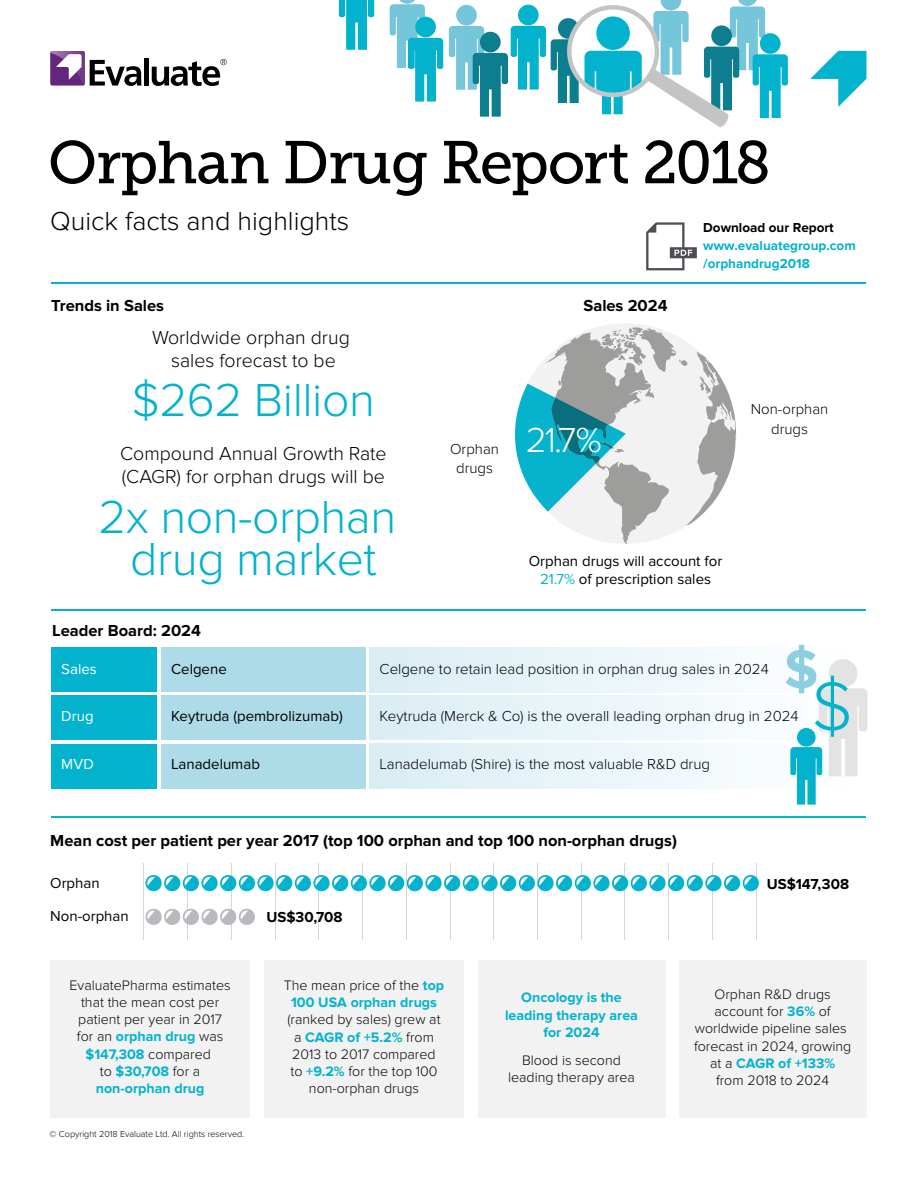
<style>
.page{position:relative;width:918px;height:1188px;background:#fff}
.page>*{position:absolute;margin:0;border:0;box-sizing:border-box;transform-origin:0 0}
.t1{font:300 70.5px "Proxima Nova";color:#03b3cd}
.t2{font:60px "Museo Slab 500";letter-spacing:-.02em;color:#000}
.t3{font:700 55.95px "Proxima Nova";color:#8dcee0}
.t4{font:300 48px/42px "Proxima Nova";letter-spacing:-.01em;color:#03b3cd;text-align:center}
.t5{font:300 36px "Proxima Nova";color:#fff}
.t6{font:300 27px "Proxima Nova";color:#000}
.t7{font:300 19.5px/23.4px "Proxima Nova";color:#000;text-align:center}
.t8{font:700 16.5px "Proxima Nova";color:#000}
.t9{font:300 15px/19.5px "Proxima Nova";color:#000;text-align:center}
.t10{font:15px/18px "Proxima Nova";color:#000;text-align:center}
.t11{font:700 15px "Proxima Nova";color:#000}
.t12{font:15px "Proxima Nova";color:#fff}
.t13{font:300 14.25px/17.2px "Proxima Nova";color:#060508;text-align:center}
.t14{font:700 14.25px/17.2px "Proxima Nova";color:#03b3cd;text-align:center}
.t15{font:700 13.5px/18px "Proxima Nova";color:#03b3cd}
.t16{font:700 13.5px "Proxima Nova";color:#000}
.t17{font:300 9px "Proxima Nova";color:#000}
.s1{color:#03b3cd}
.s2{font-weight:700;color:#03b3cd}
.s3{font-weight:300;color:#060508}
</style>
<div class="page">
<svg style="left:390px;top:0;width:53px;height:102px"></svg>
<svg style="left:339px;top:0;width:35px;height:50px"></svg>
<div style="left:370px;top:647px;width:495px;height:45px;background:linear-gradient(to right,#d9edf4,#fff)"></div>
<div style="left:51px;top:695px;width:106px;height:45px;background:#03b3cd"></div>
<div style="left:161px;top:695px;width:204px;height:45px;background:#aedbe8"></div>
<svg style="left:370px;top:695px;width:352px;height:45px"></svg>
<div style="left:51px;top:744px;width:106px;height:44px;background:#03b3cd"></div>
<div style="left:161px;top:744px;width:204px;height:44px;background:#aedbe8"></div>
<svg style="left:370px;top:744px;width:352px;height:44px"></svg>
<svg style="left:810px;top:51px;width:56px;height:56px"></svg>
<svg style="left:90px;top:60px;width:51px;height:26px"></svg>
<div style="left:144px;top:58px;width:5px;height:28px;background:#000"></div>
<svg style="left:50px;top:51px;width:35px;height:35px"></svg>
<svg style="left:56px;top:54px;width:26px;height:26px"></svg>
<svg style="left:152px;top:59px;width:75px;height:27px"></svg>
<hr style="left:51px;top:609px;width:814px;height:2px;background:#03b3cd">
<hr style="left:51px;top:282px;width:814px;height:1px;background:#03b3cd">
<hr style="left:51px;top:816px;width:814px;height:2px;background:#03b3cd">
<div style="left:51px;top:647px;width:106px;height:45px;background:#03b3cd"></div>
<div style="left:161px;top:647px;width:204px;height:45px;background:#aedbe8"></div>
<hr style="left:143px;top:863px;width:1px;height:76px;background:#d7d5d9">
<hr style="left:231px;top:863px;width:1px;height:76px;background:#d7d5d9">
<hr style="left:187px;top:863px;width:1px;height:76px;background:#d7d5d9">
<hr style="left:318px;top:863px;width:1px;height:76px;background:#d7d5d9">
<hr style="left:275px;top:863px;width:1px;height:76px;background:#d7d5d9">
<hr style="left:406px;top:863px;width:1px;height:76px;background:#d7d5d9">
<hr style="left:362px;top:863px;width:1px;height:76px;background:#d7d5d9">
<hr style="left:493px;top:863px;width:1px;height:76px;background:#d7d5d9">
<hr style="left:450px;top:863px;width:1px;height:76px;background:#d7d5d9">
<hr style="left:668px;top:863px;width:1px;height:76px;background:#d7d5d9">
<hr style="left:625px;top:863px;width:1px;height:76px;background:#d7d5d9">
<hr style="left:537px;top:863px;width:1px;height:76px;background:#d7d5d9">
<hr style="left:712px;top:863px;width:1px;height:76px;background:#d7d5d9">
<hr style="left:581px;top:863px;width:1px;height:76px;background:#d7d5d9">
<hr style="left:756px;top:863px;width:1px;height:76px;background:#d7d5d9">
<svg style="left:515px;top:327px;width:221px;height:217px"></svg>
<div style="left:264px;top:960px;width:200px;height:158px;background:#f2f2f2"></div>
<div style="left:679px;top:960px;width:187px;height:158px;background:#f2f2f2"></div>
<div style="left:478px;top:960px;width:187px;height:158px;background:#f2f2f2"></div>
<svg style="left:145px;top:908px;width:110px;height:17px"></svg>
<svg style="left:145px;top:874px;width:614px;height:18px"></svg>
<svg style="left:646px;top:222px;width:51px;height:48px"></svg>
<svg style="left:449px;top:0;width:339px;height:127px"></svg>
<div style="left:829px;top:659px;width:28px;height:29px;background:#e3e3e3;border-radius:50%"></div>
<svg style="left:790px;top:688px;width:77px;height:117px"></svg>
<div style="left:50px;top:960px;width:200px;height:158px;background:#f2f2f2"></div>
<h2 class="t2" style="left:48px;top:129px;width:725px">Orphan Drug Report 2018</h2>
<h3 class="t6" style="left:50px;top:206px;width:301px">Quick facts and highlights</h3>
<p class="t16" style="left:703px;top:219px;width:132px">Download our Report</p>
<p class="t15" style="left:703px;top:236px;width:154px">www.evaluategroup.com /orphandrug2018</p>
<p class="t8" style="left:51px;top:296px;width:114px">Trends in Sales</p>
<p class="t8" style="left:583px;top:296px;width:86px">Sales 2024</p>
<h3 class="t7" style="left:152px;top:326px;width:199px">Worldwide orphan drug sales forecast to be</h3>
<h3 class="t4" style="left:132px;top:380px;width:244px">$262 Billion</h3>
<h3 class="t7" style="left:120px;top:442px;width:268px;text-align:left">Compound Annual Growth Rate (CAGR) for orphan drugs will be</h3>
<h3 class="t4" style="left:98px;top:496px;width:299px">2x non-orphan drug market</h3>
<p class="t8" style="left:52px;top:621px;width:150px">Leader Board: 2024</p>
<p class="t9" style="left:450px;top:439px;width:50px">Orphan drugs</p>
<h3 class="t5" style="left:526px;top:419px;width:77px">21.7%</h3>
<p class="t10" style="left:529px;top:552px;width:195px">Orphan drugs will account for<br><span class="s1">21.7%</span> of prescription sales</p>
<p class="t9" style="left:751px;top:400px;width:79px">Non-orphan drugs</p>
<h3 class="t3" style="left:784px;top:637px;width:36px">$</h3>
<p class="t12" style="left:61px;top:660px;width:37px">Sales</p>
<p class="t10" style="left:171px;top:660px;width:57px">Celgene</p>
<p class="t9" style="left:380px;top:659px;width:391px">Celgene to retain lead position in orphan drug sales in 2024</p>
<h1 class="t1" style="left:812px;top:666px;width:43px">$</h1>
<p class="t12" style="left:61px;top:708px;width:34px">Drug</p>
<p class="t10" style="left:171px;top:708px;width:173px">Keytruda (pembrolizumab)</p>
<p class="t9" style="left:380px;top:707px;width:421px">Keytruda (Merck &amp; Co) is the overall leading orphan drug in 2024</p>
<p class="t12" style="left:61px;top:756px;width:34px">MVD</p>
<p class="t10" style="left:171px;top:756px;width:90px">Lanadelumab</p>
<p class="t9" style="left:380px;top:755px;width:332px">Lanadelumab (Shire) is the most valuable R&amp;D drug</p>
<p class="t8" style="left:50px;top:831px;width:628px">Mean cost per patient per year 2017 (top 100 orphan and top 100 non-orphan drugs)</p>
<p class="t10" style="left:50px;top:874px;width:51px">Orphan</p>
<p class="t10" style="left:50px;top:907px;width:80px">Non-orphan</p>
<p class="t11" style="left:266px;top:909px;width:78px">US$30,708</p>
<p class="t11" style="left:767px;top:876px;width:84px">US$147,308</p>
<p class="t13" style="left:69px;top:976px;width:163px">EvaluatePharma estimates that the mean cost per patient per year in 2017 for an <span class="s2">orphan drug</span> was <span class="s2">$147,308</span> compared<br>to <span class="s2">$30,708</span> for a <span class="s2">non-orphan drug</span></p>
<p class="t17" style="left:50px;top:1129px;width:196px">© Copyright 2018 Evaluate Ltd. All rights reserved.</p>
<p class="t14" style="left:284px;top:977px;width:162px"><span class="s3">The mean price of the</span> top<br>100 USA orphan drugs</p>
<p class="t13" style="left:287px;top:1011px;width:155px">(ranked by sales) grew at a <span class="s2">CAGR of +5.2%</span> from<br>2013 to 2017 compared to <span class="s2">+9.2%</span> for the top 100 non-orphan drugs</p>
<p class="t14" style="left:505px;top:989px;width:134px">Oncology is the leading therapy area for 2024</p>
<p class="t13" style="left:508px;top:1052px;width:128px">Blood is second leading therapy area</p>
<p class="t13" style="left:694px;top:986px;width:159px">Orphan R&amp;D drugs account for <span class="s2">36%</span> of worldwide pipeline sales forecast in 2024, growing at a <span class="s2">CAGR of +133%<br></span>from 2018 to 2024</p>
</div>
